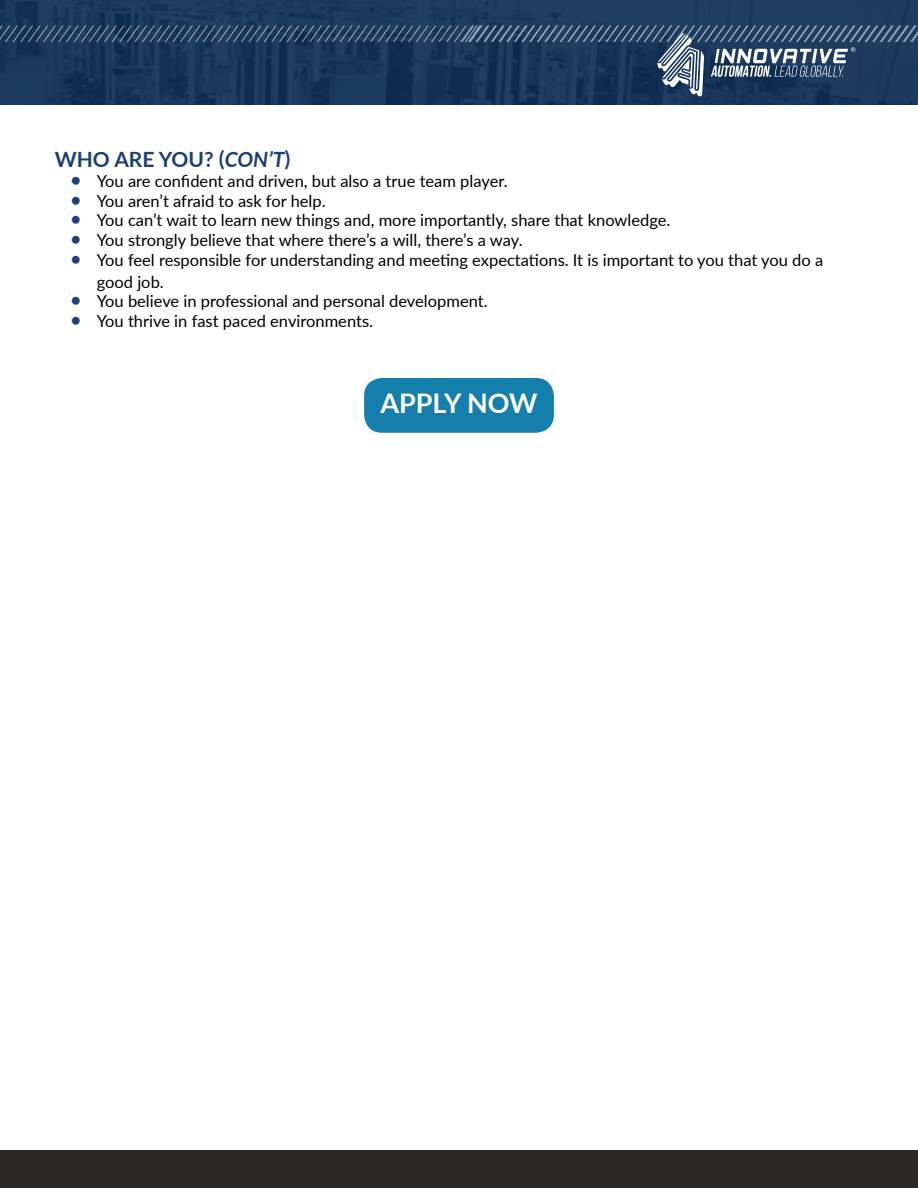
<style>
.page{position:relative;width:918px;height:1188px;background:#fff}
.page>*{position:absolute;margin:0;border:0;box-sizing:border-box;transform-origin:0 0}
.t1{font:700 27px "Lato";color:#fff}
.t2{font:700 21px "Lato";color:#1c4076}
.t3{font:16.5px/21.6px "Lato";color:#000}
.s1{font-style:italic}
.s2{font-size:21px;color:#1c4076}
</style>
<div class="page">
<img style="left:0;top:0;width:918px;height:105px">
<div style="left:0;top:1150px;width:918px;height:38px;background:#292827"></div>
<svg style="left:0;top:25px;width:918px;height:71px;background:#274365"></svg>
<div style="left:364px;top:378px;width:190px;height:55px;background:#147ead;border-radius:18px"></div>
<p class="t2" style="left:55px;top:144px;width:237px">WHO ARE YOU? (<span class="s1">CON’T</span>)</p>
<p class="t3" style="left:70px;top:169px;width:439px"><span class="s2">•</span> You are confident and driven, but also a true team player.</p>
<p class="t3" style="left:70px;top:189px;width:257px"><span class="s2">•</span> You aren’t afraid to ask for help.</p>
<p class="t3" style="left:70px;top:209px;width:602px"><span class="s2">•</span> You can’t wait to learn new things and, more importantly, share that knowledge.</p>
<p class="t3" style="left:70px;top:229px;width:454px"><span class="s2">•</span> You strongly believe that where there’s a will, there’s a way.</p>
<p class="t3" style="left:97px;top:248px;width:728px;text-indent:-27px"><span class="s2">•</span> You feel responsible for understanding and meeting expectations. It is important to you that you do a good job.</p>
<p class="t3" style="left:70px;top:290px;width:419px"><span class="s2">•</span> You believe in professional and personal development.</p>
<p class="t3" style="left:70px;top:310px;width:305px"><span class="s2">•</span> You thrive in fast paced environments.</p>
<h1 class="t1" style="left:380px;top:384px;width:159px">APPLY NOW</h1>
</div>
